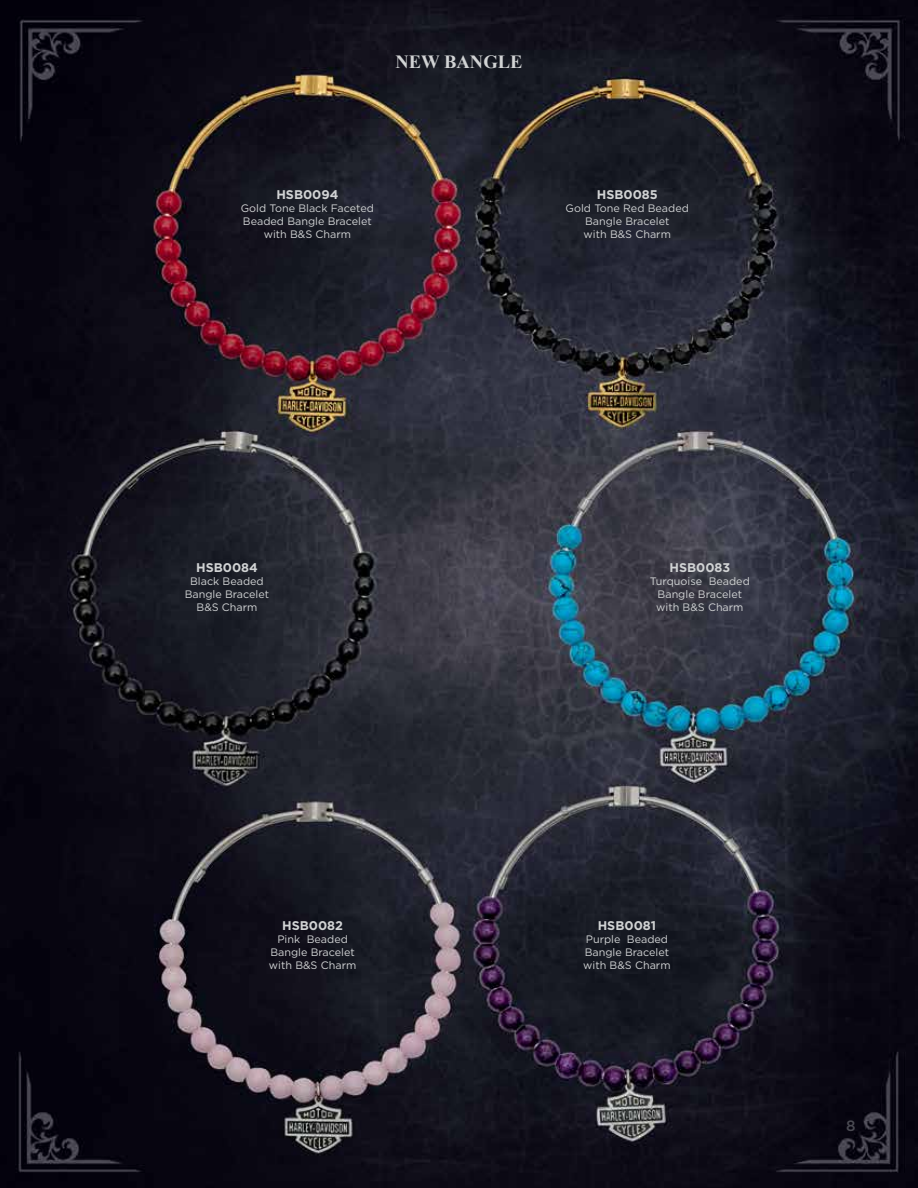
<style>
.page{position:relative;width:918px;height:1188px;background:#fff}
.page>*{position:absolute;margin:0;border:0;box-sizing:border-box;transform-origin:0 0}
.t1{font:700 18.6px "Times New Roman";color:#d1d3d4}
.t2{font:500 15px "Gotham";color:#4a4a52}
.t3{font:700 12.6px "Gotham";color:#d1d3d4}
.t4{font:10.8px/12.9px "Gotham";color:#d1d3d4;text-align:center}
</style>
<div class="page">
<img style="left:0;top:0;width:918px;height:1188px">
<h1 class="t1" style="left:395px;top:51px;width:129px">NEW BANGLE</h1>
<p class="t3" style="left:276px;top:187px;width:64px">HSB0094</p>
<p class="t4" style="left:241px;top:201px;width:135px">Gold Tone Black Faceted<br>Beaded Bangle Bracelet with B&amp;S Charm</p>
<p class="t3" style="left:597px;top:187px;width:63px">HSB0085</p>
<p class="t4" style="left:566px;top:201px;width:125px">Gold Tone Red Beaded<br>Bangle Bracelet<br>with B&amp;S Charm</p>
<p class="t3" style="left:196px;top:561px;width:63px">HSB0084</p>
<p class="t4" style="left:185px;top:575px;width:86px">Black Beaded<br>Bangle Bracelet<br>B&amp;S Charm</p>
<p class="t3" style="left:282px;top:919px;width:62px">HSB0082</p>
<p class="t4" style="left:269px;top:933px;width:89px">Pink Beaded<br>Bangle Bracelet with B&amp;S Charm</p>
<p class="t3" style="left:669px;top:561px;width:62px">HSB0083</p>
<p class="t4" style="left:650px;top:575px;width:101px">Turquoise Beaded<br>Bangle Bracelet with B&amp;S Charm</p>
<p class="t3" style="left:598px;top:919px;width:60px">HSB0081</p>
<p class="t4" style="left:583px;top:933px;width:89px;text-align:left">Purple Beaded<br>Bangle Bracelet with B&amp;S Charm</p>
<h2 class="t2" style="left:851px;top:1114px;width:11px">2</h2>
<h2 class="t2" style="left:846px;top:1117px;width:11px">8</h2>
</div>
